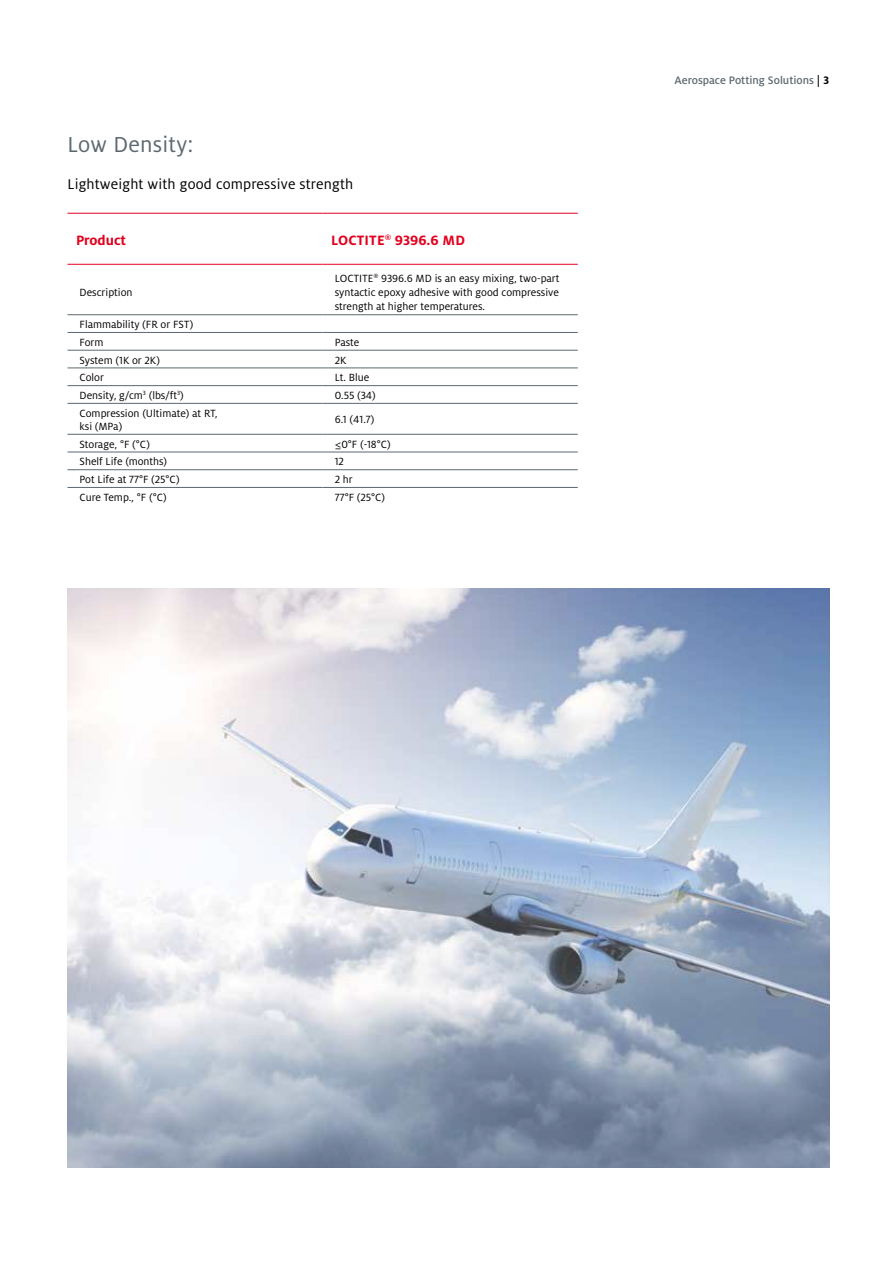
<style>
.page{position:relative;width:893px;height:1263px;background:#fff}
.page>*{position:absolute;margin:0;border:0;box-sizing:border-box;transform-origin:0 0}
.t1{font:24px "Henkel Milo";letter-spacing:.01em;color:#5c686f}
.t2{font:15.6px "Henkel Milo";letter-spacing:.01em;color:#000}
.t3{font:700 15px "Henkel Milo";color:#e3001e}
.t4{font:500 12px "Henkel Milo";color:#5c686f}
.t5{font:11.55px/14.2px "Henkel Milo";color:#000}
.s1{color:#000}
.s2{font-weight:700;color:#000}
</style>
<div class="page">
<img style="left:68px;top:588px;width:761px;height:579px">
<hr style="left:68px;top:213px;width:255px;height:1px;background:#e3001e">
<hr style="left:323px;top:213px;width:255px;height:1px;background:#e3001e">
<hr style="left:68px;top:264px;width:255px;height:1px;background:#e3001e">
<hr style="left:323px;top:264px;width:255px;height:1px;background:#e3001e">
<hr style="left:68px;top:314px;width:255px;height:1px;background:#5c686f">
<hr style="left:323px;top:314px;width:255px;height:1px;background:#5c686f">
<hr style="left:68px;top:332px;width:255px;height:1px;background:#5c686f">
<hr style="left:323px;top:332px;width:255px;height:1px;background:#5c686f">
<hr style="left:68px;top:350px;width:255px;height:1px;background:#5c686f">
<hr style="left:323px;top:350px;width:255px;height:1px;background:#5c686f">
<hr style="left:68px;top:368px;width:255px;height:1px;background:#5c686f">
<hr style="left:323px;top:368px;width:255px;height:1px;background:#5c686f">
<hr style="left:68px;top:385px;width:255px;height:1px;background:#5c686f">
<hr style="left:323px;top:385px;width:255px;height:1px;background:#5c686f">
<hr style="left:68px;top:403px;width:255px;height:1px;background:#5c686f">
<hr style="left:323px;top:403px;width:255px;height:1px;background:#5c686f">
<hr style="left:68px;top:434px;width:255px;height:1px;background:#5c686f">
<hr style="left:323px;top:434px;width:255px;height:1px;background:#5c686f">
<hr style="left:68px;top:452px;width:255px;height:1px;background:#5c686f">
<hr style="left:323px;top:452px;width:255px;height:1px;background:#5c686f">
<hr style="left:68px;top:469px;width:255px;height:1px;background:#5c686f">
<hr style="left:323px;top:469px;width:255px;height:1px;background:#5c686f">
<hr style="left:68px;top:487px;width:255px;height:1px;background:#5c686f">
<hr style="left:323px;top:487px;width:255px;height:1px;background:#5c686f">
<h1 class="t1" style="left:68px;top:132px;width:127px">Low Density:</h1>
<h2 class="t2" style="left:68px;top:176px;width:287px">Lightweight with good compressive strength</h2>
<p class="t3" style="left:76px;top:231px;width:52px">Product</p>
<p class="t3" style="left:331px;top:231px;width:135px">LOCTITE<sup>®</sup> 9396.6 MD</p>
<p class="t5" style="left:80px;top:286px;width:54px">Description</p>
<p class="t5" style="left:80px;top:316px;width:115px;line-height:17.7px">Flammability (FR or FST)<br>Form</p>
<p class="t5" style="left:335px;top:271px;width:226px;text-align:justify">LOCTITE<sup>®</sup> 9396.6 MD is an easy mixing, two-part syntactic epoxy adhesive with good compressive strength at higher temperatures.</p>
<p class="t5" style="left:335px;top:335px;width:26px">Paste</p>
<p class="t5" style="left:80px;top:353px;width:82px">System (1K or 2K)</p>
<p class="t5" style="left:335px;top:353px;width:13px">2K</p>
<p class="t5" style="left:80px;top:371px;width:26px">Color</p>
<p class="t5" style="left:335px;top:371px;width:36px">Lt. Blue</p>
<p class="t5" style="left:80px;top:388px;width:106px">Density, g/cm<sup>3</sup> (lbs/ft<sup>3</sup>)</p>
<p class="t5" style="left:335px;top:388px;width:43px">0.55 (34)</p>
<p class="t5" style="left:80px;top:407px;width:140px;line-height:13.2px">Compression (Ultimate) at RT, ksi (MPa)</p>
<p class="t5" style="left:335px;top:413px;width:41px">6.1 (41.7)</p>
<p class="t5" style="left:80px;top:437px;width:72px">Storage, °F (°C)</p>
<p class="t5" style="left:335px;top:437px;width:58px">≤0°F (-18°C)</p>
<p class="t5" style="left:80px;top:455px;width:89px">Shelf Life (months)</p>
<p class="t5" style="left:335px;top:455px;width:11px">12</p>
<p class="t5" style="left:80px;top:472px;width:102px">Pot Life at 77°F (25°C)</p>
<p class="t5" style="left:335px;top:472px;width:20px">2 hr</p>
<p class="t5" style="left:80px;top:490px;width:89px">Cure Temp., °F (°C)</p>
<p class="t5" style="left:335px;top:490px;width:52px">77°F (25°C)</p>
<p class="t4" style="left:675px;top:74px;width:156px">Aerospace Potting Solutions <span class="s1">|</span> <span class="s2">3</span></p>
</div>
